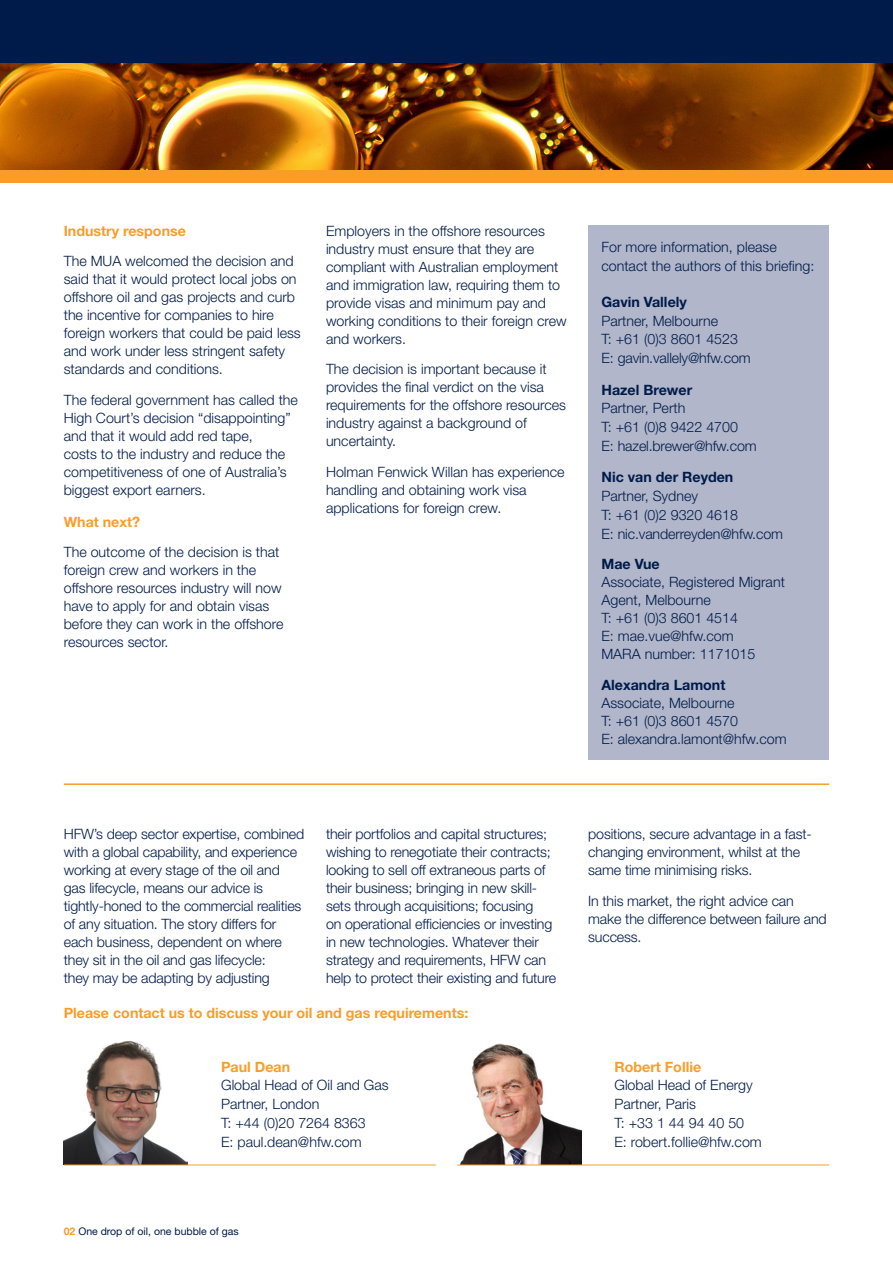
<style>
.page{position:relative;width:893px;height:1263px;background:#fff}
.page>*{position:absolute;margin:0;border:0;box-sizing:border-box;transform-origin:0 0}
.t1{font:300 14.25px/18px "Helvetica Neue LT Std";color:#001b49}
.t2{font:700 14.25px "Helvetica Neue LT Std";color:#f99d28}
.t3{font:700 14.25px "Helvetica Neue LT Std";color:#001b49}
.t4{font:10.5px "Helvetica Neue LT Std";color:#001b49}
.s1{font-weight:700;color:#f99d28}
</style>
<div class="page">
<div style="left:0;top:0;width:893px;height:170px;background:#001b49"></div>
<img style="left:0;top:64px;width:893px;height:106px">
<div style="left:588px;top:225px;width:241px;height:535px;background:#b1b6ca"></div>
<div style="left:0;top:170px;width:893px;height:13px;background:#f99d28"></div>
<img style="left:64px;top:1041px;width:123px;height:123px">
<img style="left:460px;top:1043px;width:121px;height:121px">
<hr style="left:64px;top:1164px;width:372px;height:1px;background:#f99d28">
<hr style="left:457px;top:1164px;width:372px;height:1px;background:#f99d28">
<hr style="left:64px;top:783px;width:765px;height:2px;background:#f99d28">
<p class="t2" style="left:64px;top:222px;width:124px">Industry response</p>
<p class="t1" style="left:64px;top:252px;width:239px">The MUA welcomed the decision and said that it would protect local jobs on offshore oil and gas projects and curb the incentive for companies to hire foreign workers that could be paid less and work under less stringent safety standards and conditions.</p>
<p class="t1" style="left:64px;top:391px;width:236px">The federal government has called the High Court’s decision “disappointing” and that it would add red tape,<br>costs to the industry and reduce the competitiveness of one of Australia’s biggest export earners.</p>
<p class="t2" style="left:64px;top:513px;width:78px">What next?</p>
<p class="t1" style="left:64px;top:543px;width:221px">The outcome of the decision is that foreign crew and workers in the offshore resources industry will now have to apply for and obtain visas before they can work in the offshore resources sector.</p>
<p class="t1" style="left:326px;top:221px;width:242px">Employers in the offshore resources industry must ensure that they are compliant with Australian employment and immigration law, requiring them to provide visas and minimum pay and working conditions to their foreign crew and workers.</p>
<p class="t1" style="left:326px;top:360px;width:241px">The decision is important because it provides the final verdict on the visa requirements for the offshore resources industry against a background of uncertainty.</p>
<p class="t1" style="left:326px;top:463px;width:240px">Holman Fenwick Willan has experience handling and obtaining work visa applications for foreign crew.</p>
<p class="t1" style="left:601px;top:237px;width:214px;line-height:18.8px">For more information, please contact the authors of this briefing:</p>
<p class="t3" style="left:601px;top:293px;width:87px">Gavin Vallely</p>
<p class="t1" style="left:601px;top:311px;width:151px;line-height:18.8px">Partner, Melbourne<br>T: +61 (0)3 8601 4523<br>E: gavin.vallely@hfw.com</p>
<p class="t3" style="left:601px;top:381px;width:92px">Hazel Brewer</p>
<p class="t1" style="left:601px;top:399px;width:157px;line-height:18.8px">Partner, Perth<br>T: +61 (0)8 9422 4700<br>E: hazel.brewer@hfw.com</p>
<p class="t3" style="left:601px;top:468px;width:133px">Nic van der Reyden</p>
<p class="t1" style="left:601px;top:486px;width:183px;line-height:18.8px">Partner, Sydney<br>T: +61 (0)2 9320 4618<br>E: nic.vanderreyden@hfw.com</p>
<p class="t3" style="left:601px;top:555px;width:60px">Mae Vue</p>
<p class="t1" style="left:601px;top:573px;width:185px">Associate, Registered Migrant<br>Agent, Melbourne<br>T: +61 (0)3 8601 4514<br>E: mae.vue@hfw.com<br>MARA number: 1171015</p>
<p class="t3" style="left:601px;top:676px;width:126px">Alexandra Lamont</p>
<p class="t1" style="left:601px;top:694px;width:187px">Associate, Melbourne<br>T: +61 (0)3 8601 4570<br>E: alexandra.lamont@hfw.com</p>
<p class="t1" style="left:64px;top:824px;width:242px">HFW’s deep sector expertise, combined with a global capability, and experience working at every stage of the oil and gas lifecycle, means our advice is tightly-honed to the commercial realities of any situation. The story differs for each business, dependent on where they sit in the oil and gas lifecycle:<br>they may be adapting by adjusting</p>
<p class="t1" style="left:326px;top:824px;width:232px">their portfolios and capital structures; wishing to renegotiate their contracts; looking to sell off extraneous parts of their business; bringing in new skill&shy;sets through acquisitions; focusing<br>on operational efficiencies or investing in new technologies. Whatever their strategy and requirements, HFW can help to protect their existing and future</p>
<p class="t1" style="left:588px;top:824px;width:225px">positions, secure advantage in a fast&shy;changing environment, whilst at the same time minimising risks.</p>
<p class="t1" style="left:588px;top:891px;width:240px">In this market, the right advice can make the difference between failure and success.</p>
<p class="t2" style="left:64px;top:1004px;width:406px">Please contact us to discuss your oil and gas requirements:</p>
<p class="t2" style="left:221px;top:1058px;width:71px">Paul Dean</p>
<p class="t1" style="left:221px;top:1075px;width:169px;line-height:18.8px">Global Head of Oil and Gas<br>Partner, London<br>T: +44 (0)20 7264 8363<br>E: paul.dean@hfw.com</p>
<p class="t4" style="left:64px;top:1225px;width:177px"><span class="s1">02</span> One drop of oil, one bubble of gas</p>
<p class="t2" style="left:614px;top:1058px;width:88px">Robert Follie</p>
<p class="t1" style="left:614px;top:1075px;width:149px;line-height:18.8px">Global Head of Energy<br>Partner, Paris<br>T: +33 1 44 94 40 50<br>E: robert.follie@hfw.com</p>
</div>
